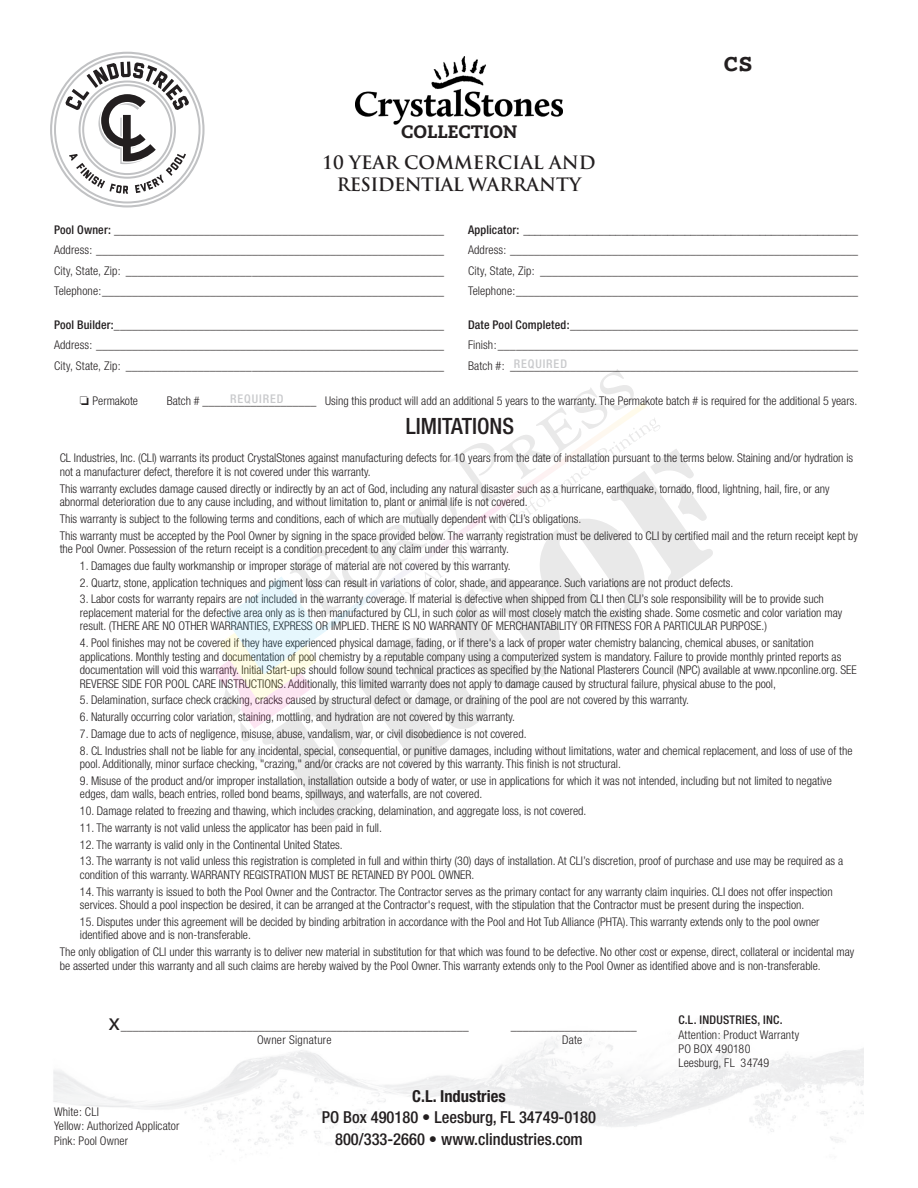
<style>
.page{position:relative;width:918px;height:1188px;background:#fff}
.page>*{position:absolute;margin:0;border:0;box-sizing:border-box;transform-origin:0 0}
.t1{font:700 24px "Courier";color:#231f20}
.t2{font:500 condensed 22.5px "Helvetica Neue LT Std";color:#231f20}
.t3{font:700 18px/21.6px "Trajan Pro";color:#231f20;text-align:center}
.t4{font:800 18px "Caecilia LT Std";color:#231f20}
.t5{font:500 condensed 16.5px/21.3px "Helvetica Neue LT Std";color:#231f20;text-align:center}
.t6{font:300 condensed 12px/13.5px "Helvetica Neue LT Std";color:#231f20}
.t7{font:500 condensed 12px "Helvetica Neue LT Std";letter-spacing:.075em;color:#c9cacc}
.t8{font:300 condensed 12px "Helvetica Neue LT Std";letter-spacing:.025em;color:#231f20}
.s1{font-weight:500}
.s2{font-family:"Myriad Pro";font-weight:400;font-stretch:normal;font-size:24px}
.s3{font-family:"Helvetica Neue";font-weight:700}
</style>
<div class="page">
<svg style="left:50px;top:52px;width:155px;height:155px"></svg>
<img style="left:356px;top:56px;width:206px;height:68px">
<svg style="left:214px;top:369px;width:499px;height:458px"></svg>
<p class="t4" style="left:401px;top:121px;width:118px">COLLECTION</p>
<p class="t3" style="left:322px;top:152px;width:275px">10 YEAR COMMERCIAL AND<br>RESIDENTIAL WARRANTY</p>
<p class="t1" style="left:724px;top:44px;width:30px">CS</p>
<p class="t6" style="left:54px;top:219px;width:391px;line-height:20.4px;text-align:justify"><span class="s1">Pool Owner: _______________________________________________________ </span>Address: __________________________________________________________ City, State, Zip: _____________________________________________________ Telephone: _________________________________________________________</p>
<p class="t6" style="left:54px;top:314px;width:391px;line-height:20.4px;text-align:justify"><span class="s1">Pool Builder: _______________________________________________________ </span>Address: __________________________________________________________ City, State, Zip: _____________________________________________________</p>
<p class="t6" style="left:468px;top:219px;width:392px;line-height:20.4px;text-align:justify"><span class="s1">Applicator: __________________________________________________________ </span>Address: __________________________________________________________ City, State, Zip: _____________________________________________________ Telephone: _________________________________________________________</p>
<p class="t6" style="left:468px;top:314px;width:391px;line-height:20.4px;text-align:justify"><span class="s1">Date Pool Completed: ________________________________________________ </span>Finish: ____________________________________________________________ Batch #: __________________________________________________________</p>
<p class="t7" style="left:514px;top:357px;width:55px">REQUIRED</p>
<p class="t7" style="left:230px;top:392px;width:55px">REQUIRED</p>
<p class="t6" style="left:80px;top:394px;width:60px">❏ Permakote</p>
<p class="t6" style="left:167px;top:394px;width:692px">Batch # ___________________ Using this product will add an additional 5 years to the warranty. The Permakote batch # is required for the additional 5 years.</p>
<p class="t2" style="left:406px;top:413px;width:110px">LIMITATIONS</p>
<p class="t6" style="left:60px;top:451px;width:795px">CL Industries, Inc. (CLI) warrants its product CrystalStones against manufacturing defects for 10 years from the date of installation pursuant to the terms below. Staining and/or hydration is not a manufacturer defect, therefore it is not covered under this warranty.</p>
<p class="t6" style="left:60px;top:482px;width:771px">This warranty excludes damage caused directly or indirectly by an act of God, including any natural disaster such as a hurricane, earthquake, tornado, flood, lightning, hail, fire, or any abnormal deterioration due to any cause including, and without limitation to, plant or animal life is not covered.</p>
<p class="t6" style="left:60px;top:512px;width:523px">This warranty is subject to the following terms and conditions, each of which are mutually dependent with CLI’s obligations.</p>
<p class="t6" style="left:60px;top:529px;width:800px">This warranty must be accepted by the Pool Owner by signing in the space provided below. The warranty registration must be delivered to CLI by certified mail and the return receipt kept by the Pool Owner. Possession of the return receipt is a condition precedent to any claim under this warranty.</p>
<p class="t6" style="left:80px;top:559px;width:432px">1. Damages due faulty workmanship or improper storage of material are not covered by this warranty.</p>
<p class="t6" style="left:80px;top:576px;width:655px">2. Quartz, stone, application techniques and pigment loss can result in variations of color, shade, and appearance. Such variations are not product defects.</p>
<p class="t6" style="left:80px;top:592px;width:764px">3. Labor costs for warranty repairs are not included in the warranty coverage. If material is defective when shipped from CLI then CLI’s sole responsibility will be to provide such replacement material for the defective area only as is then manufactured by CLI, in such color as will most closely match the existing shade. Some cosmetic and color variation may result. (THERE ARE NO OTHER WARRANTIES, EXPRESS OR IMPLIED. THERE IS NO WARRANTY OF MERCHANTABILITY OR FITNESS FOR A PARTICULAR PURPOSE.)</p>
<p class="t6" style="left:80px;top:636px;width:778px">4. Pool finishes may not be covered if they have experienced physical damage, fading, or if there's a lack of proper water chemistry balancing, chemical abuses, or sanitation applications. Monthly testing and documentation of pool chemistry by a reputable company using a computerized system is mandatory. Failure to provide monthly printed reports as documentation will void this warranty. Initial Start-ups should follow sound technical practices as specified by the National Plasterers Council (NPC) available at www.npconline.org. SEE REVERSE SIDE FOR POOL CARE INSTRUCTIONS. Additionally, this limited warranty does not apply to damage caused by structural failure, physical abuse to the pool,</p>
<p class="t6" style="left:80px;top:693px;width:611px">5. Delamination, surface check cracking, cracks caused by structural defect or damage, or draining of the pool are not covered by this warranty.</p>
<p class="t6" style="left:80px;top:710px;width:437px">6. Naturally occurring color variation, staining, mottling, and hydration are not covered by this warranty.</p>
<p class="t6" style="left:80px;top:727px;width:448px">7. Damage due to acts of negligence, misuse, abuse, vandalism, war, or civil disobedience is not covered.</p>
<p class="t6" style="left:80px;top:744px;width:774px">8. CL Industries shall not be liable for any incidental, special, consequential, or punitive damages, including without limitations, water and chemical replacement, and loss of use of the pool. Additionally, minor surface checking, "crazing," and/or cracks are not covered by this warranty. This finish is not structural.</p>
<p class="t6" style="left:80px;top:774px;width:753px">9. Misuse of the product and/or improper installation, installation outside a body of water, or use in applications for which it was not intended, including but not limited to negative edges, dam walls, beach entries, rolled bond beams, spillways, and waterfalls, are not covered.</p>
<p class="t6" style="left:80px;top:804px;width:508px">10. Damage related to freezing and thawing, which includes cracking, delamination, and aggregate loss, is not covered.</p>
<p class="t6" style="left:80px;top:821px;width:304px">11. The warranty is not valid unless the applicator has been paid in full.</p>
<p class="t6" style="left:80px;top:838px;width:264px">12. The warranty is valid only in the Continental United States.</p>
<p class="t6" style="left:80px;top:854px;width:765px">13. The warranty is not valid unless this registration is completed in full and within thirty (30) days of installation. At CLI’s discretion, proof of purchase and use may be required as a condition of this warranty. WARRANTY REGISTRATION MUST BE RETAINED BY POOL OWNER.</p>
<p class="t6" style="left:80px;top:884px;width:754px">14. This warranty is issued to both the Pool Owner and the Contractor. The Contractor serves as the primary contact for any warranty claim inquiries. CLI does not offer inspection services. Should a pool inspection be desired, it can be arranged at the Contractor's request, with the stipulation that the Contractor must be present during the inspection.</p>
<p class="t6" style="left:80px;top:915px;width:741px">15. Disputes under this agreement will be decided by binding arbitration in accordance with the Pool and Hot Tub Alliance (PHTA). This warranty extends only to the pool owner identified above and is non-transferable.</p>
<p class="t6" style="left:60px;top:945px;width:796px">The only obligation of CLI under this warranty is to deliver new material in substitution for that which was found to be defective. No other cost or expense, direct, collateral or incidental may be asserted under this warranty and all such claims are hereby waived by the Pool Owner. This warranty extends only to the Pool Owner as identified above and is non-transferable.</p>
<p class="t6" style="left:109px;top:1019px;width:361px"><span class="s2">x</span>__________________________________________________________</p>
<p class="t6" style="left:511px;top:1019px;width:127px">_____________________</p>
<p class="t6" style="left:54px;top:1104px;width:127px;line-height:14.4px">White: CLI<br>Yellow: Authorized Applicator<br>Pink: Pool Owner</p>
<p class="t8" style="left:257px;top:1033px;width:76px">Owner Signature</p>
<p class="t6" style="left:562px;top:1033px;width:21px">Date</p>
<p class="t5" style="left:322px;top:1085px;width:276px"><span class="s3">C.L. Industries<br></span>PO Box 490180 • Leesburg, FL 34749-0180<br>800/333-2660 • www.clindustries.com</p>
<p class="t6" style="left:678px;top:1013px;width:122px;line-height:14.4px"><span class="s1">C.L. INDUSTRIES, INC.<br></span>Attention: Product Warranty<br>PO BOX 490180<br>Leesburg, FL 34749</p>
</div>
